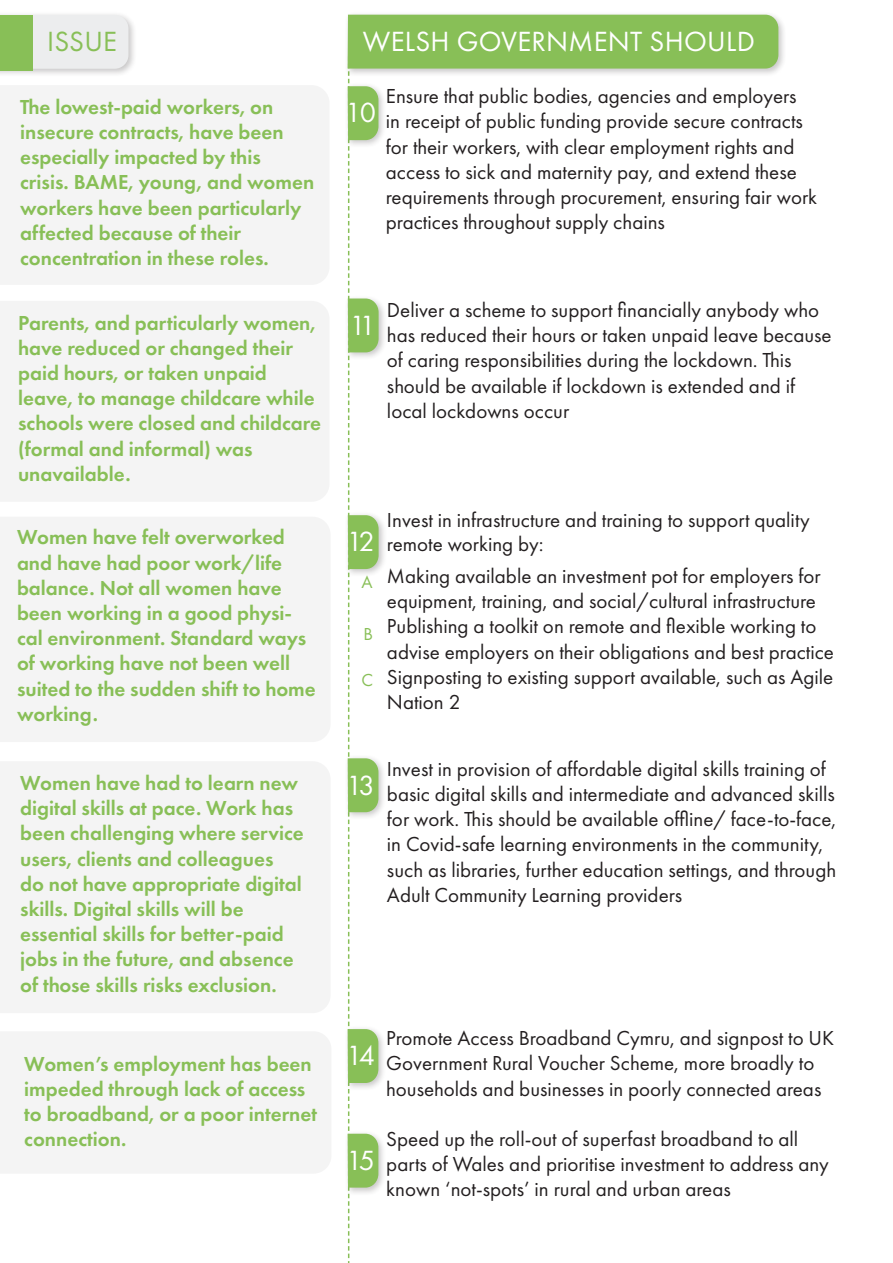
<style>
.page{position:relative;width:893px;height:1263px;background:#fff}
.page>*{position:absolute;margin:0;border:0;box-sizing:border-box;transform-origin:0 0}
.t1{font:28.8px "Futura PT";letter-spacing:.01em;color:#fff}
.t2{font:28.8px "Futura PT";letter-spacing:.01em;color:#88bf57}
.t3{font:21px/25.2px "Futura PT";color:#231f20}
.t4{font:600 21px/25.2px "Futura PT";color:#88bf57}
.t5{font:18px "Futura PT";color:#88bf57}
</style>
<div class="page">
<div style="left:0;top:762px;width:330px;height:251px;background:#f4f4f4"></div>
<div style="left:0;top:517px;width:330px;height:225px;background:#f4f4f4"></div>
<div style="left:0;top:301px;width:329px;height:200px;background:#f4f4f4"></div>
<div style="left:0;top:11px;width:137px;height:66px;background:#231f20;opacity:.25"></div>
<div style="left:33px;top:15px;width:95px;height:54px;background:#ecedee"></div>
<div style="left:0;top:15px;width:33px;height:55px;background:#88bf57"></div>
<div style="left:0;top:86px;width:329px;height:198px;background:#f4f4f4"></div>
<div style="left:344px;top:82px;width:43px;height:66px;background:#231f20;opacity:.25"></div>
<div style="left:344px;top:295px;width:43px;height:66px;background:#231f20;opacity:.25"></div>
<div style="left:344px;top:511px;width:43px;height:66px;background:#231f20;opacity:.25"></div>
<div style="left:344px;top:754px;width:43px;height:66px;background:#231f20;opacity:.25"></div>
<div style="left:344px;top:11px;width:443px;height:66px;background:#231f20;opacity:.25"></div>
<div style="left:0;top:1032px;width:331px;height:141px;background:#f4f4f4"></div>
<div style="left:344px;top:1025px;width:43px;height:66px;background:#231f20;opacity:.25"></div>
<div style="left:344px;top:1130px;width:43px;height:66px;background:#231f20;opacity:.25"></div>
<svg style="left:348px;top:15px;width:430px;height:1248px"></svg>
<p class="t2" style="left:47px;top:24px;width:71px">ISSUE</p>
<p class="t4" style="left:20px;top:94px;width:296px">The lowest-paid workers, on insecure contracts, have been especially impacted by this crisis. BAME, young, and women workers have been particularly affected because of their concentration in these roles.</p>
<p class="t4" style="left:18px;top:310px;width:304px">Parents, and particularly women, have reduced or changed their paid hours, or taken unpaid leave, to manage childcare while schools were closed and childcare (formal and informal) was unavailable.</p>
<p class="t1" style="left:363px;top:24px;width:394px">WELSH GOVERNMENT SHOULD</p>
<p class="t1" style="left:345px;top:96px;width:32px">10</p>
<p class="t3" style="left:386px;top:83px;width:433px">Ensure that public bodies, agencies and employers<br>in receipt of public funding provide secure contracts for their workers, with clear employment rights and access to sick and maternity pay, and extend these requirements through procurement, ensuring fair work practices throughout supply chains</p>
<p class="t1" style="left:350px;top:308px;width:28px">11</p>
<p class="t3" style="left:387px;top:297px;width:446px">Deliver a scheme to support financially anybody who has reduced their hours or taken unpaid leave because of caring responsibilities during the lockdown. This should be available if lockdown is extended and if local lockdowns occur</p>
<p class="t4" style="left:17px;top:524px;width:300px">Women have felt overworked and have had poor work/life balance. Not all women have been working in a good physi&shy;cal environment. Standard ways of working have not been well suited to the sudden shift to home working.</p>
<p class="t1" style="left:346px;top:525px;width:30px">12</p>
<p class="t5" style="left:362px;top:571px;width:13px">A</p>
<p class="t5" style="left:364px;top:623px;width:11px">B</p>
<p class="t5" style="left:362px;top:669px;width:13px">C</p>
<p class="t4" style="left:20px;top:770px;width:285px">Women have had to learn new digital skills at pace. Work has been challenging where service users, clients and colleagues<br>do not have appropriate digital skills. Digital skills will be essential skills for better-paid jobs in the future, and absence of those skills risks exclusion.</p>
<p class="t1" style="left:346px;top:768px;width:30px">13</p>
<p class="t3" style="left:387px;top:508px;width:424px;line-height:24px">Invest in infrastructure and training to support quality remote working by:</p>
<p class="t3" style="left:387px;top:563px;width:435px">Making available an investment pot for employers for equipment, training, and social/cultural infrastructure</p>
<p class="t3" style="left:387px;top:614px;width:449px">Publishing a toolkit on remote and flexible working to advise employers on their obligations and best practice</p>
<p class="t3" style="left:387px;top:664px;width:448px">Signposting to existing support available, such as Agile<br>Nation 2</p>
<p class="t3" style="left:387px;top:756px;width:451px">Invest in provision of affordable digital skills training of basic digital skills and intermediate and advanced skills for work. This should be available offline/ face-to-face, in Covid-safe learning environments in the community, such as libraries, further education settings, and through Adult Community Learning providers</p>
<p class="t4" style="left:24px;top:1051px;width:294px">Women’s employment has been impeded through lack of access to broadband, or a poor internet connection.</p>
<p class="t1" style="left:346px;top:1039px;width:31px">14</p>
<p class="t1" style="left:346px;top:1143px;width:31px">15</p>
<p class="t3" style="left:386px;top:1025px;width:449px">Promote Access Broadband Cymru, and signpost to UK<br>Government Rural Voucher Scheme, more broadly to households and businesses in poorly connected areas</p>
<p class="t3" style="left:386px;top:1126px;width:444px">Speed up the roll-out of superfast broadband to all parts of Wales and prioritise investment to address any known ‘not-spots’ in rural and urban areas</p>
</div>
